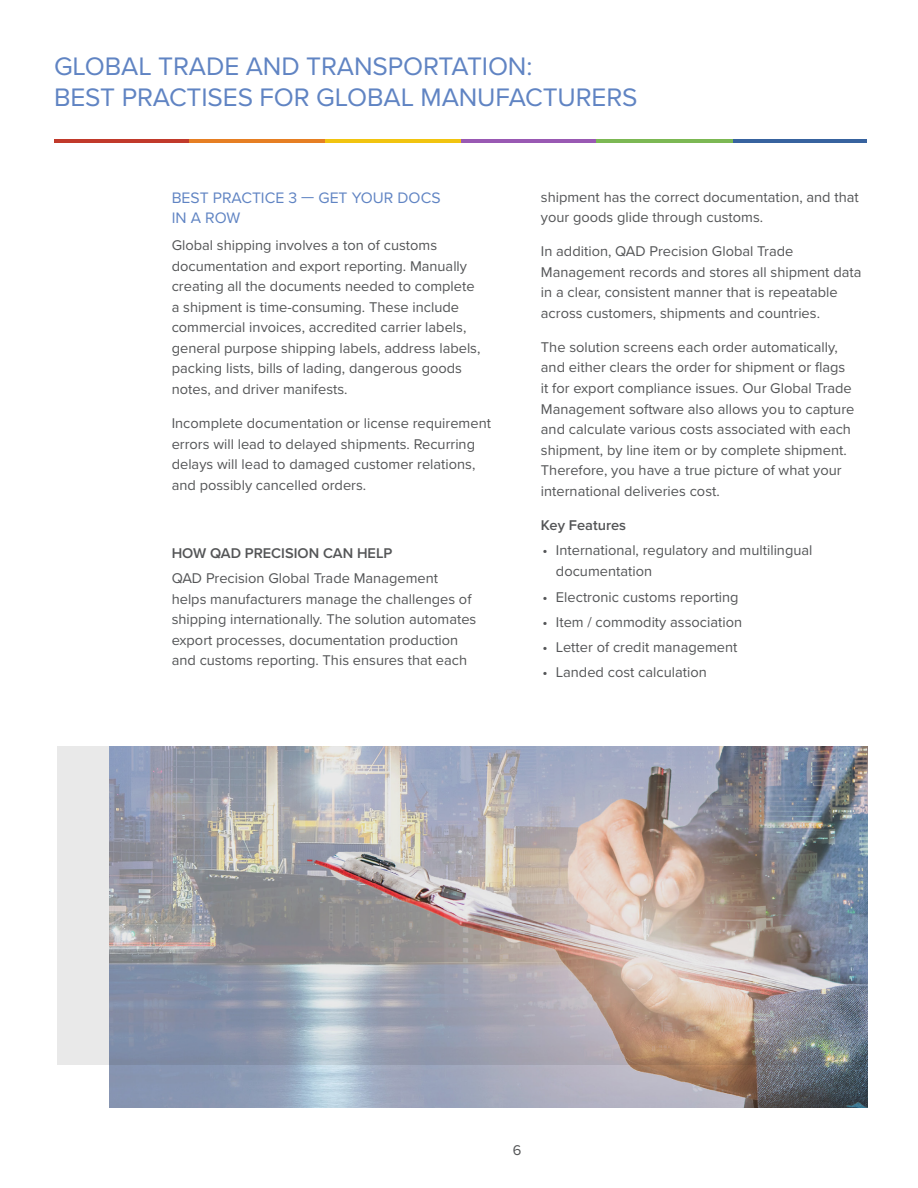
<style>
.page{position:relative;width:918px;height:1188px;background:#fff}
.page>*{position:absolute;margin:0;border:0;box-sizing:border-box;transform-origin:0 0}
.t1{font:26.25px/31.5px "Proxima Nova";letter-spacing:-.005em;color:#6084c3}
.Subhead{font:15.75px "Proxima Nova";color:#6084c3}
.Normal_Body_Text{font:14.7px/20.5px "Proxima Nova";color:#545557}
.Normal_Body_Text-2{font:600 14.7px "Proxima Nova";color:#545557}
</style>
<div class="page">
<hr style="left:54px;top:139px;width:136px;height:4px;background:#c13a2b">
<hr style="left:190px;top:139px;width:135px;height:4px;background:#e67f23">
<hr style="left:325px;top:139px;width:136px;height:4px;background:#f1c410">
<hr style="left:461px;top:139px;width:135px;height:4px;background:#9959b3">
<hr style="left:732px;top:139px;width:135px;height:4px;background:#38639f">
<hr style="left:596px;top:139px;width:137px;height:4px;background:#7cb854">
<img style="left:109px;top:1065px;width:758px;height:43px">
<img style="left:57px;top:746px;width:810px;height:319px">
<h1 class="t1" style="left:54px;top:49px;width:585px">GLOBAL TRADE AND TRANSPORTATION:<br>BEST PRACTISES FOR GLOBAL MANUFACTURERS</h1>
<p class="Subhead" style="left:172px;top:186px;width:270px">BEST PRACTICE 3 — GET YOUR DOCS</p>
<p class="Subhead" style="left:172px;top:206px;width:70px">IN A ROW</p>
<p class="Normal_Body_Text" style="left:172px;top:234px;width:310px">Global shipping involves a ton of customs documentation and export reporting. Manually creating all the documents needed to complete a shipment is time-consuming. These include commercial invoices, accredited carrier labels, general purpose shipping labels, address labels, packing lists, bills of lading, dangerous goods notes, and driver manifests.</p>
<p class="Normal_Body_Text" style="left:172px;top:412px;width:321px">Incomplete documentation or license requirement errors will lead to delayed shipments. Recurring delays will lead to damaged customer relations, and possibly cancelled orders.</p>
<p class="Normal_Body_Text-2" style="left:172px;top:542px;width:222px">HOW QAD PRECISION CAN HELP</p>
<p class="Normal_Body_Text" style="left:172px;top:567px;width:306px">QAD Precision Global Trade Management helps manufacturers manage the challenges of shipping internationally. The solution automates export processes, documentation production and customs reporting. This ensures that each</p>
<p class="Normal_Body_Text" style="left:541px;top:186px;width:319px">shipment has the correct documentation, and that your goods glide through customs.</p>
<p class="Normal_Body_Text" style="left:541px;top:240px;width:322px">In addition, QAD Precision Global Trade Management records and stores all shipment data in a clear, consistent manner that is repeatable across customers, shipments and countries.</p>
<p class="Normal_Body_Text" style="left:541px;top:336px;width:315px">The solution screens each order automatically, and either clears the order for shipment or flags it for export compliance issues. Our Global Trade Management software also allows you to capture and calculate various costs associated with each shipment, by line item or by complete shipment.<br>Therefore, you have a true picture of what your international deliveries cost.</p>
<p class="Normal_Body_Text-2" style="left:541px;top:514px;width:87px">Key Features</p>
<p class="Normal_Body_Text" style="left:556px;top:539px;width:258px;line-height:21px;text-indent:-14px">• International, regulatory and multilingual documentation</p>
<p class="Normal_Body_Text" style="left:542px;top:586px;width:198px">• Electronic customs reporting</p>
<p class="Normal_Body_Text" style="left:542px;top:611px;width:201px">• Item / commodity association</p>
<p class="Normal_Body_Text" style="left:542px;top:636px;width:196px">• Letter of credit management</p>
<p class="Normal_Body_Text" style="left:542px;top:662px;width:166px">• Landed cost calculation</p>
<p class="Normal_Body_Text" style="left:513px;top:1139px;width:10px">6</p>
</div>
